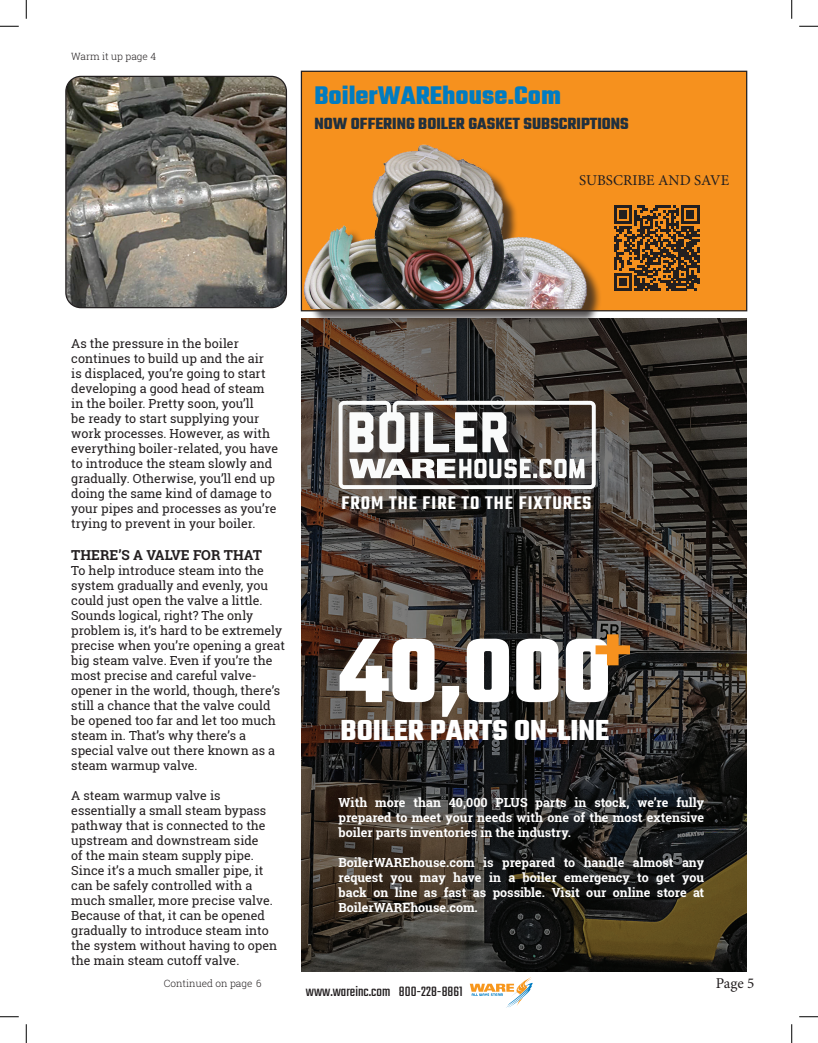
<style>
.page{position:relative;width:818px;height:1043px;background:#fff}
.page>*{position:absolute;margin:0;border:0;box-sizing:border-box;transform-origin:0 0}
.t1{font:700 98.75px "Teko";color:#fff}
.t2{font:700 31.25px "Teko";color:#fff}
.t3{font:700 27.5px "Teko";color:#007cc2}
.t4{font:600 20px "Teko";letter-spacing:.05em;color:#fff}
.t5{font:700 17.5px "Teko";color:#20303f}
.t6{font:15px "Teko";color:#231f20}
.t7{font:15px "Minion Pro";color:#231f20}
.t8{font:700 13.75px "Roboto Slab";color:#231f20}
.t9{font:12.5px/15px "Roboto Slab";color:#231f20}
.t10{font:700 12.5px/15px "Roboto Slab";color:#fff;text-align:justify}
.t11{font:300 10px "Roboto Slab";color:#231f20}
</style>
<div class="page">
<div style="left:301px;top:71px;width:445px;height:240px;background:#f6911e"></div>
<img style="left:301px;top:319px;width:445px;height:652px">
<svg style="left:338px;top:401px;width:257px;height:88px"></svg>
<img style="left:67px;top:76px;width:218px;height:232px">
<div style="left:65px;top:76px;width:222px;height:232px;border:1px solid #231f20;border-radius:15px"></div>
<svg style="left:470px;top:977px;width:62px;height:30px"></svg>
<div style="left:306px;top:147px;width:296px;height:178px;background:#231f20;opacity:.75"></div>
<img style="left:302px;top:141px;width:287px;height:168px">
<svg style="left:614px;top:205px;width:85px;height:86px"></svg>
<svg style="left:0;top:25px;width:19px;height:2px"></svg>
<svg style="left:799px;top:25px;width:19px;height:2px"></svg>
<svg style="left:0;top:1016px;width:19px;height:1px"></svg>
<svg style="left:799px;top:1016px;width:19px;height:1px"></svg>
<svg style="left:25px;top:0;width:2px;height:19px"></svg>
<svg style="left:25px;top:1024px;width:2px;height:18px"></svg>
<svg style="left:791px;top:0;width:1px;height:19px"></svg>
<svg style="left:791px;top:1024px;width:1px;height:18px"></svg>
<p class="t11" style="left:71px;top:50px;width:86px">Warm it up page 4</p>
<h3 class="t3" style="left:314px;top:77px;width:248px">BoilerWAREhouse.Com</h3>
<h3 class="t5" style="left:314px;top:112px;width:316px">NOW OFFERING BOILER GASKET SUBSCRIPTIONS</h3>
<p class="t7" style="left:579px;top:170px;width:151px">SUBSCRIBE AND SAVE</p>
<p class="t9" style="left:71px;top:336px;width:208px">As the pressure in the boiler continues to build up and the air<br>is displaced, you’re going to start developing a good head of steam in the boiler. Pretty soon, you’ll<br>be ready to start supplying your work processes. However, as with everything boiler-related, you have to introduce the steam slowly and gradually. Otherwise, you’ll end up doing the same kind of damage to your pipes and processes as you’re trying to prevent in your boiler.</p>
<p class="t8" style="left:71px;top:545px;width:192px">THERE’S A VALVE FOR THAT</p>
<p class="t9" style="left:71px;top:562px;width:215px">To help introduce steam into the system gradually and evenly, you could just open the valve a little.<br>Sounds logical, right? The only problem is, it’s hard to be extremely precise when you’re opening a great big steam valve. Even if you’re the most precise and careful valve&shy;opener in the world, though, there’s still a chance that the valve could be opened too far and let too much steam in. That’s why there’s a special valve out there known as a steam warmup valve.</p>
<p class="t9" style="left:71px;top:787px;width:207px">A steam warmup valve is essentially a small steam bypass pathway that is connected to the upstream and downstream side<br>of the main steam supply pipe.<br>Since it’s a much smaller pipe, it can be safely controlled with a much smaller, more precise valve.<br>Because of that, it can be opened gradually to introduce steam into the system without having to open the main steam cutoff valve.</p>
<p class="t11" style="left:164px;top:976px;width:99px">Continued on page 6</p>
<h3 class="t4" style="left:341px;top:490px;width:251px">FROM THE FIRE TO THE FIXTURES</h3>
<h1 class="t1" style="left:338px;top:607px;width:294px">40,000<sup>+</sup></h1>
<h2 class="t2" style="left:340px;top:710px;width:270px">BOILER PARTS ON-LINE</h2>
<p class="t10" style="left:338px;top:795px;width:367px">With more than 40,000 PLUS parts in stock, we’re fully prepared to meet your needs with one of the most extensive boiler parts inventories in the industry.</p>
<p class="t10" style="left:338px;top:855px;width:367px">BoilerWAREhouse.com is prepared to handle almost any request you may have in a boiler emergency to get you back on line as fast as possible. Visit our online store at BoilerWAREhouse.com.</p>
<p class="t6" style="left:306px;top:982px;width:158px">www.wareinc.com 800-228-8861</p>
<p class="t7" style="left:715px;top:973px;width:40px">Page 5</p>
</div>
